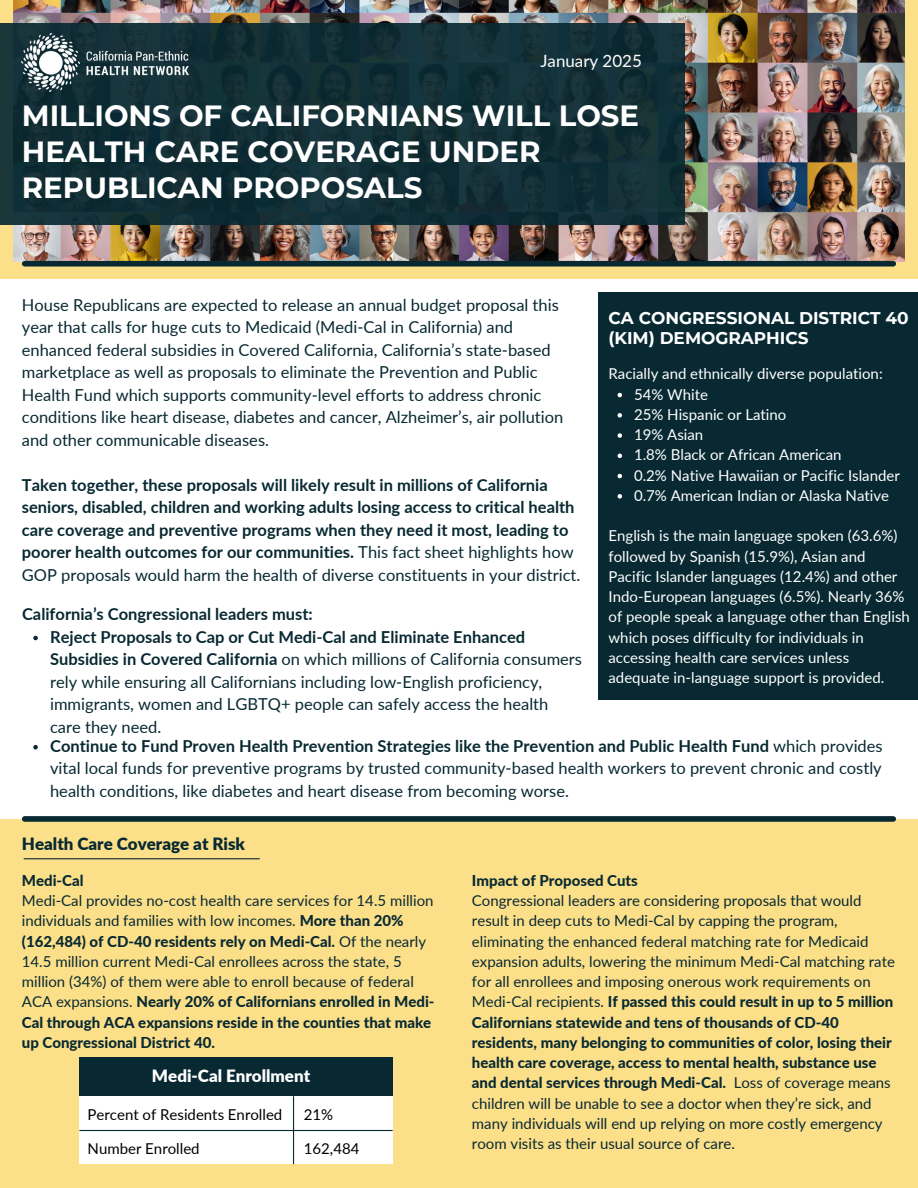
<style>
.page{position:relative;width:918px;height:1188px;background:#fcdf89}
.page>*{position:absolute;margin:0;border:0;box-sizing:border-box;transform-origin:0 0}
.t1{font:700 29.1px/36px "Montserrat";color:#fff}
.t2{font:700 16.95px/20.2px "Montserrat";color:#fff}
.t3{font:900 16.95px "Lato";color:#082932}
.t4{font:900 16.95px "Lato";color:#fff}
.t5{font:16.95px "Lato";color:#fff}
.t6{font:16.5px/22.5px "Lato";color:#082932}
.t7{font:700 16.5px/22.5px "Lato";color:#082932}
.t8{font:15px/20.2px "Lato";color:#082932}
.t9{font:15px/20.2px "Lato";color:#fff}
.t10{font:15px "Lato";color:#000}
.t11{font:800 15px "Lato";color:#082932}
.s1{font-weight:400}
.s2{font-weight:700}
.s3{font-weight:800}
</style>
<div class="page">
<img style="left:14px;top:0;width:891px;height:261px">
<div style="left:0;top:279px;width:918px;height:540px;background:#fff"></div>
<div style="left:0;top:24px;width:684px;height:201px;background:#132f36"></div>
<div style="left:25px;top:816px;width:868px;height:6px;background:#082932"></div>
<img style="left:22px;top:33px;width:166px;height:59px">
<div style="left:25px;top:261px;width:868px;height:6px;background:#082932"></div>
<div style="left:599px;top:292px;width:319px;height:408px;background:#082932"></div>
<hr style="left:24px;top:858px;width:235px;height:1px;background:#082932">
<svg style="left:33px;top:636px;width:5px;height:4px"></svg>
<svg style="left:618px;top:393px;width:4px;height:4px"></svg>
<svg style="left:618px;top:413px;width:4px;height:5px"></svg>
<svg style="left:618px;top:433px;width:4px;height:5px"></svg>
<svg style="left:618px;top:454px;width:4px;height:4px"></svg>
<svg style="left:618px;top:474px;width:4px;height:4px"></svg>
<svg style="left:618px;top:494px;width:4px;height:5px"></svg>
<svg style="left:33px;top:745px;width:5px;height:4px"></svg>
<div style="left:79px;top:1058px;width:314px;height:106px;background:#fff"></div>
<div style="left:79px;top:1058px;width:314px;height:38px;background:#082932"></div>
<hr style="left:79px;top:1130px;width:314px;height:1px;background:#082932">
<hr style="left:293px;top:1096px;width:1px;height:68px;background:#082932">
<h1 class="t5" style="left:540px;top:51px;width:103px">January 2025</h1>
<h4 class="t1" style="left:22px;top:97px;width:619px">MILLIONS OF CALIFORNIANS WILL LOSE<br>HEALTH CARE COVERAGE UNDER<br>REPUBLICAN PROPOSALS</h4>
<p class="t6" style="left:22px;top:293px;width:543px">House Republicans are expected to release an annual budget proposal this year that calls for huge cuts to Medicaid (Medi-Cal in California) and enhanced federal subsidies in Covered California, California’s state-based marketplace as well as proposals to eliminate the Prevention and Public Health Fund which supports community-level efforts to address chronic conditions like heart disease, diabetes and cancer, Alzheimer’s, air pollution and other communicable diseases.</p>
<p class="t7" style="left:22px;top:473px;width:560px">Taken together, these proposals will likely result in millions of California seniors, disabled, children and working adults losing access to critical health care coverage and preventive programs when they need it most, leading to poorer health outcomes for our communities. <span class="s1">This fact sheet highlights how GOP proposals would harm the health of diverse constituents in your district.</span></p>
<p class="t7" style="left:22px;top:602px;width:292px">California’s Congressional leaders must:</p>
<h4 class="t6" style="left:50px;top:625px;width:534px"><span class="s2">Reject Proposals to Cap or Cut Medi-Cal and Eliminate Enhanced Subsidies in Covered California</span> on which millions of California consumers rely while ensuring all Californians including low-English proficiency, immigrants, women and LGBTQ+ people can safely access the health care they need.</h4>
<p class="t2" style="left:609px;top:308px;width:302px">CA CONGRESSIONAL DISTRICT 40 (KIM) DEMOGRAPHICS</p>
<h4 class="t9" style="left:609px;top:363px;width:276px">Racially and ethnically diverse population:</h4>
<h3 class="t9" style="left:634px;top:384px;width:76px">54% White</h3>
<p class="t9" style="left:634px;top:404px;width:154px">25% Hispanic or Latino</p>
<h2 class="t9" style="left:634px;top:424px;width:71px">19% Asian</h2>
<p class="t9" style="left:634px;top:444px;width:209px">1.8% Black or African American</p>
<p class="t9" style="left:634px;top:465px;width:267px">0.2% Native Hawaiian or Pacific Islander</p>
<p class="t9" style="left:634px;top:485px;width:257px">0.7% American Indian or Alaska Native</p>
<p class="t9" style="left:609px;top:525px;width:303px">English is the main language spoken (63.6%) followed by Spanish (15.9%), Asian and Pacific Islander languages (12.4%) and other Indo-European languages (6.5%). Nearly 36% of people speak a language other than English which poses difficulty for individuals in accessing health care services unless adequate in-language support is provided.</p>
<p class="t6" style="left:50px;top:734px;width:834px;text-align:justify"><span class="s2">Continue to Fund Proven Health Prevention Strategies like the Prevention and Public Health Fund</span> which provides vital local funds for preventive programs by trusted community-based health workers to prevent chronic and costly health conditions, like diabetes and heart disease from becoming worse.</p>
<p class="t3" style="left:22px;top:834px;width:225px">Health Care Coverage at Risk</p>
<p class="t11" style="left:22px;top:871px;width:63px">Medi-Cal</p>
<p class="t8" style="left:22px;top:890px;width:414px">Medi-Cal provides no-cost health care services for 14.5 million individuals and families with low incomes. <span class="s3">More than 20% (162,484) of CD-40 residents rely on Medi-Cal.</span> Of the nearly 14.5 million current Medi-Cal enrollees across the state, 5 million (34%) of them were able to enroll because of federal ACA expansions. <span class="s3">Nearly 20% of Californians enrolled in Medi-Cal through ACA expansions reside in the counties that make up Congressional District 40.</span></p>
<p class="t11" style="left:472px;top:871px;width:167px">Impact of Proposed Cuts</p>
<h3 class="t8" style="left:472px;top:890px;width:425px">Congressional leaders are considering proposals that would result in deep cuts to Medi-Cal by capping the program, eliminating the enhanced federal matching rate for Medicaid expansion adults, lowering the minimum Medi-Cal matching rate for all enrollees and imposing onerous work requirements on Medi-Cal recipients. <span class="s3">If passed this could result in up to 5 million Californians statewide and tens of thousands of CD-40 residents, many belonging to communities of color, losing their health care coverage, access to mental health, substance use and dental services through Medi-Cal.</span> Loss of coverage means children will be unable to see a doctor when they’re sick, and many individuals will end up relying on more costly emergency room visits as their usual source of care.</h3>
<p class="t4" style="left:152px;top:1066px;width:160px">Medi-Cal Enrollment</p>
<p class="t10" style="left:88px;top:1105px;width:196px">Percent of Residents Enrolled</p>
<p class="t10" style="left:304px;top:1105px;width:31px">21%</p>
<h3 class="t10" style="left:88px;top:1139px;width:114px">Number Enrolled</h3>
<p class="t10" style="left:304px;top:1139px;width:57px">162,484</p>
</div>
